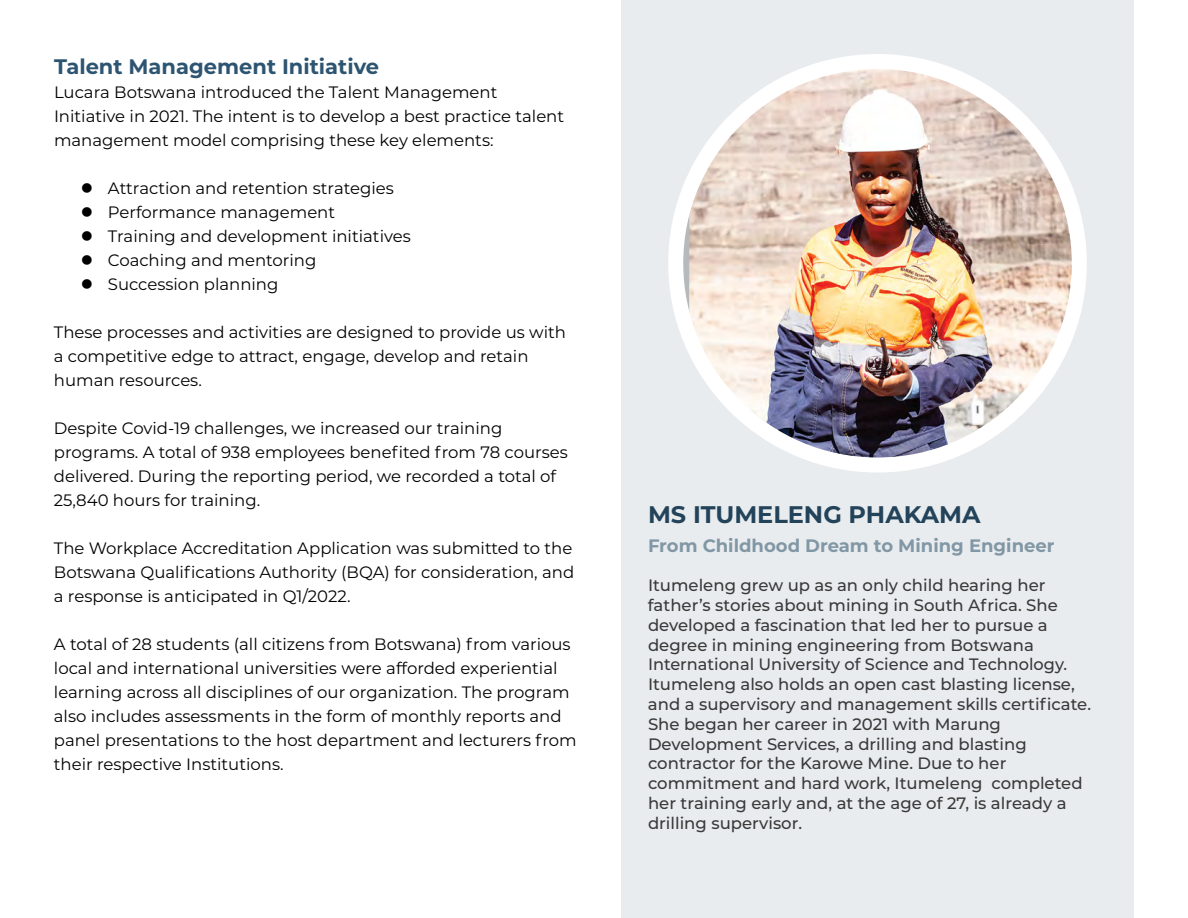
<style>
.page{position:relative;width:1188px;height:918px;background:#fff}
.page>*{position:absolute;margin:0;border:0;box-sizing:border-box;transform-origin:0 0}
.t1{font:700 24px "Montserrat";color:#23435a}
.t2{font:700 21px "Montserrat";color:#2d5471}
.t3{font:700 18px "Montserrat";color:#8197a5}
.t4{font:16.5px/24px "Montserrat";color:#000}
.t5{font:500 16.5px/19.8px "Montserrat";color:#393939}
</style>
<div class="page">
<div style="left:621px;top:0;width:513px;height:918px;background:#e9ecee"></div>
<img style="left:689px;top:67px;width:382px;height:390px">
<div style="left:668px;top:54px;width:419px;height:419px;border:15px solid #fff;border-radius:50%"></div>
<p class="t2" style="left:54px;top:52px;width:327px">Talent Management Initiative</p>
<p class="t4" style="left:54px;top:80px;width:512px">Lucara Botswana introduced the Talent Management<br>Initiative in 2021. The intent is to develop a best practice talent management model comprising these key elements:</p>
<p class="t4" style="left:81px;top:176px;width:314px">● Attraction and retention strategies</p>
<p class="t4" style="left:81px;top:200px;width:256px">● Performance management</p>
<p class="t4" style="left:81px;top:224px;width:331px">● Training and development initiatives</p>
<p class="t4" style="left:81px;top:248px;width:237px">● Coaching and mentoring</p>
<p class="t4" style="left:81px;top:272px;width:199px">● Succession planning</p>
<p class="t4" style="left:54px;top:320px;width:514px">These processes and activities are designed to provide us with a competitive edge to attract, engage, develop and retain human resources.</p>
<p class="t4" style="left:54px;top:416px;width:515px">Despite Covid-19 challenges, we increased our training programs. A total of 938 employees benefited from 78 courses delivered. During the reporting period, we recorded a total of 25,840 hours for training.</p>
<p class="t4" style="left:54px;top:536px;width:522px;text-align:justify">The Workplace Accreditation Application was submitted to the Botswana Qualifications Authority (BQA) for consideration, and a response is anticipated in Q1/2022.</p>
<p class="t4" style="left:54px;top:632px;width:524px">A total of 28 students (all citizens from Botswana) from various local and international universities were afforded experiential learning across all disciplines of our organization. The program also includes assessments in the form of monthly reports and panel presentations to the host department and lecturers from their respective Institutions.</p>
<h1 class="t1" style="left:648px;top:497px;width:334px">MS ITUMELENG PHAKAMA</h1>
<p class="t3" style="left:648px;top:532px;width:408px">From Childhood Dream to Mining Engineer</p>
<p class="t5" style="left:648px;top:575px;width:445px">Itumeleng grew up as an only child hearing her father’s stories about mining in South Africa. She developed a fascination that led her to pursue a degree in mining engineering from Botswana International University of Science and Technology.<br>Itumeleng also holds an open cast blasting license, and a supervisory and management skills certificate.<br>She began her career in 2021 with Marung Development Services, a drilling and blasting contractor for the Karowe Mine. Due to her commitment and hard work, Itumeleng completed her training early and, at the age of 27, is already a drilling supervisor.</p>
</div>
